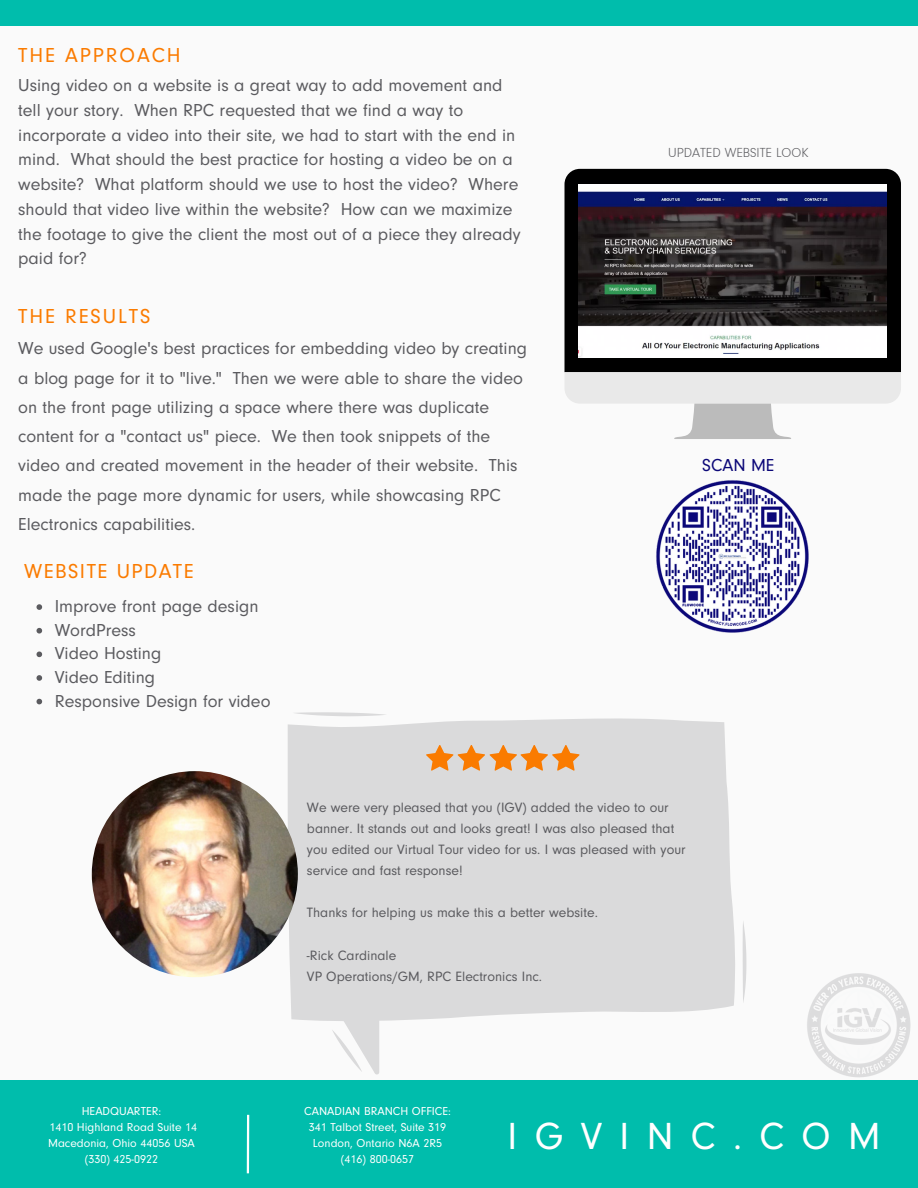
<style>
.page{position:relative;width:918px;height:1188px;background:#fafafa}
.page>*{position:absolute;margin:0;border:0;box-sizing:border-box;transform-origin:0 0}
.t1{font:39.15px "Neuzeit Grotesk W01";letter-spacing:.445em;color:#fff}
.t2{font:21px "Neuzeit Grotesk W01";letter-spacing:.09em;color:#fa7b00}
.t3{font:21px "Neuzeit Grotesk W01";letter-spacing:.07em;color:#fa7b00}
.t4{font:18px/24.8px "Neuzeit Grotesk W01";color:#5b5b5f}
.t5{font:18px "Neuzeit Grotesk W01";color:#0c0878}
.t6{font:13.95px/21px "Neuzeit Grotesk W01";color:#5b5b5f}
.t7{font:13.5px "Neuzeit Gro Lig W01";color:#5b5b5f}
.t8{font:12px/16px "Neuzeit Gro";color:#fff;text-align:center}
</style>
<div class="page">
<div style="left:288px;top:718px;width:447px;height:303px;background:#dadadb"></div>
<svg style="left:328px;top:993px;width:51px;height:82px"></svg>
<svg style="left:295px;top:712px;width:90px;height:4px"></svg>
<svg style="left:743px;top:922px;width:3px;height:80px"></svg>
<div style="left:0;top:1080px;width:918px;height:108px;background:#00bdac"></div>
<div style="left:0;top:0;width:918px;height:26px;background:#00bdac"></div>
<svg style="left:426px;top:745px;width:154px;height:26px;background:#e7b280"></svg>
<img style="left:807px;top:973px;width:104px;height:105px">
<hr style="left:247px;top:1115px;width:2px;height:58px;background:#fff">
<div style="left:565px;top:169px;width:336px;height:203px;background:#000"></div>
<svg style="left:565px;top:372px;width:336px;height:67px"></svg>
<img style="left:579px;top:185px;width:307px;height:173px">
<img style="left:656px;top:480px;width:153px;height:153px">
<img style="left:92px;top:771px;width:206px;height:206px;border-radius:50%">
<svg style="left:37px;top:604px;width:5px;height:6px"></svg>
<svg style="left:37px;top:628px;width:5px;height:6px"></svg>
<svg style="left:37px;top:652px;width:5px;height:5px"></svg>
<svg style="left:37px;top:675px;width:5px;height:6px"></svg>
<svg style="left:37px;top:699px;width:5px;height:5px"></svg>
<p class="t2" style="left:18px;top:44px;width:164px">THE APPROACH</p>
<p class="t4" style="left:18px;top:73px;width:504px">Using video on a website is a great way to add movement and tell your story. When RPC requested that we find a way to incorporate a video into their site, we had to start with the end in mind. What should the best practice for hosting a video be on a website? What platform should we use to host the video? Where should that video live within the website? How can we maximize the footage to give the client the most out of a piece they already paid for?</p>
<p class="t2" style="left:18px;top:305px;width:134px">THE RESULTS</p>
<p class="t4" style="left:18px;top:334px;width:510px;line-height:29.2px">We used Google's best practices for embedding video by creating a blog page for it to "live." Then we were able to share the video on the front page utilizing a space where there was duplicate content for a "contact us" piece. We then took snippets of the video and created movement in the header of their website. This made the page more dynamic for users, while showcasing RPC Electronics capabilities.</p>
<p class="t3" style="left:24px;top:560px;width:171px">WEBSITE UPDATE</p>
<p class="t4" style="left:55px;top:594px;width:205px">Improve front page design</p>
<p class="t4" style="left:55px;top:618px;width:83px">WordPress</p>
<p class="t4" style="left:55px;top:641px;width:108px">Video Hosting</p>
<p class="t4" style="left:55px;top:665px;width:102px">Video Editing</p>
<p class="t4" style="left:55px;top:689px;width:217px">Responsive Design for video</p>
<p class="t7" style="left:668px;top:146px;width:142px">UPDATED WEBSITE LOOK</p>
<p class="t5" style="left:702px;top:455px;width:74px">SCAN ME</p>
<p class="t8" style="left:48px;top:1102px;width:151px">HEADQUARTER:<br>1410 Highland Road Suite 14<br>Macedonia, Ohio 44056 USA (330) 425-0922</p>
<p class="t6" style="left:307px;top:797px;width:380px">We were very pleased that you (IGV) added the video to our banner. It stands out and looks great! I was also pleased that you edited our Virtual Tour video for us. I was pleased with your service and fast response!</p>
<p class="t6" style="left:307px;top:903px;width:292px">Thanks for helping us make this a better website.</p>
<p class="t6" style="left:307px;top:945px;width:91px">-Rick Cardinale</p>
<p class="t6" style="left:307px;top:966px;width:237px">VP Operations/GM, RPC Electronics Inc.</p>
<p class="t8" style="left:304px;top:1102px;width:148px">CANADIAN BRANCH OFFICE:<br>341 Talbot Street, Suite 319<br>London, Ontario N6A 2R5 (416) 800-0657</p>
<p class="t1" style="left:508px;top:1115px;width:374px">IGVINC.COM</p>
</div>
